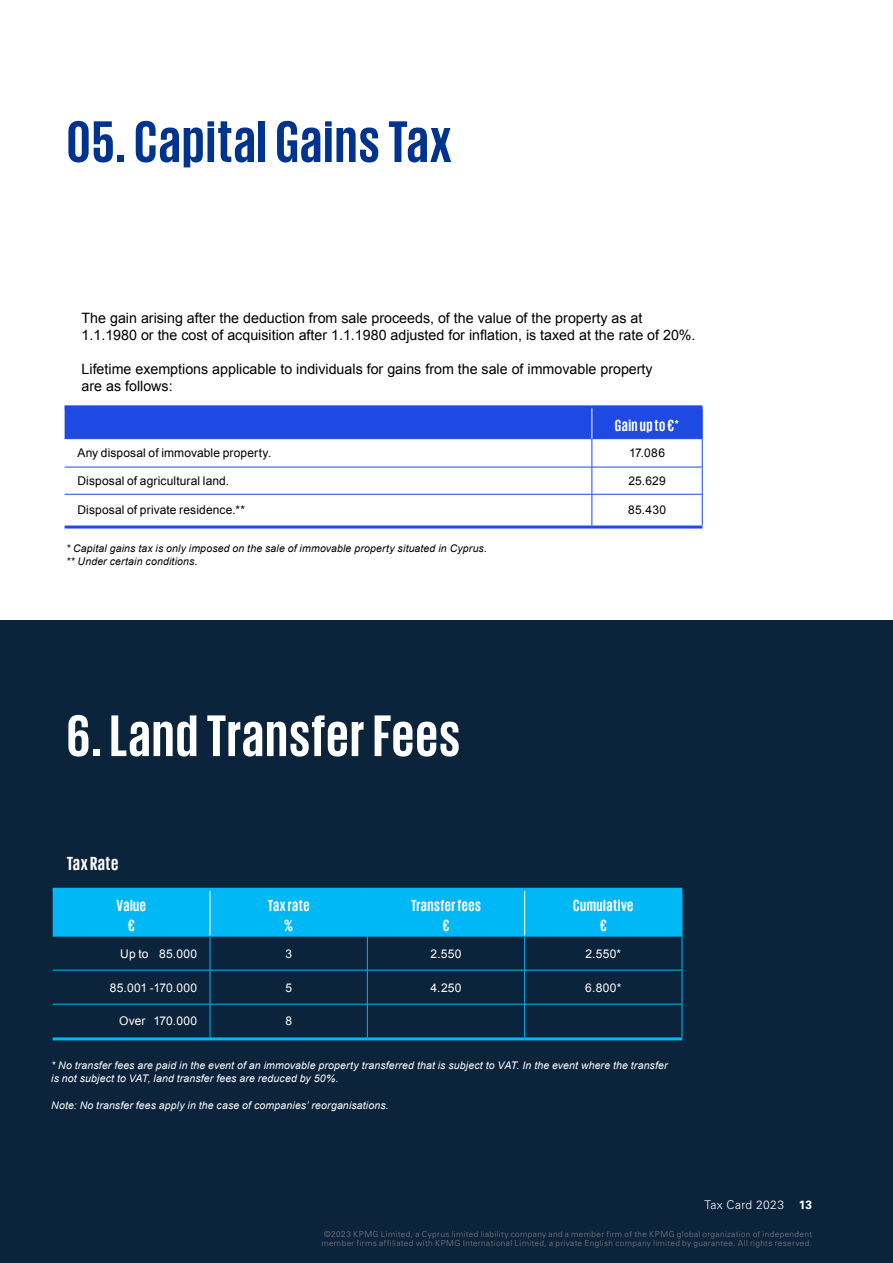
<style>
.page{position:relative;width:893px;height:1263px;background:#fff}
.page>*{position:absolute;margin:0;border:0;box-sizing:border-box;transform-origin:0 0}
.t1{font:700 60px "KPMG";letter-spacing:.025em;color:#00338d}
.t2{font:700 60px "KPMG";letter-spacing:.02em;color:#fff}
.t3{font:700 19.5px "KPMG";letter-spacing:.025em;color:#fff}
.t4{font:700 16.5px/19.8px "KPMG";letter-spacing:.03em;color:#fff;text-align:center}
.t5{font:14.25px/17.1px "Arial";color:#000}
.t6{font:12px "Arial";letter-spacing:.01em;color:#000}
.t7{font:12px "Arial";letter-spacing:.025em;color:#fff}
.t8{font:300 12px "Univers LT Std";letter-spacing:.03em;color:#fff}
.t9{font:italic 10.5px/13.5px "Arial";letter-spacing:.015em;color:#fff}
.t10{font:italic 10.5px/13.5px "Arial";letter-spacing:.015em;color:#000}
.t11{font:300 8.25px/9px "Univers LT Std";letter-spacing:.045em;color:#7c7c7c;text-align:center}
.s1{font-weight:700}
</style>
<div class="page">
<div style="left:0;top:621px;width:893px;height:642px;background:#0c233c"></div>
<hr style="left:592px;top:494px;width:1px;height:31px;background:#1e49e2">
<svg style="left:65px;top:407px;width:638px;height:87px"></svg>
<hr style="left:702px;top:494px;width:1px;height:31px;background:#1e49e2">
<hr style="left:65px;top:467px;width:527px;height:1px;background:#1e49e2">
<hr style="left:592px;top:467px;width:110px;height:1px;background:#1e49e2">
<hr style="left:65px;top:494px;width:527px;height:1px;background:#1e49e2">
<hr style="left:592px;top:494px;width:110px;height:1px;background:#1e49e2">
<hr style="left:65px;top:405px;width:527px;height:3px;background:#1e49e2">
<hr style="left:592px;top:405px;width:110px;height:3px;background:#1e49e2">
<hr style="left:702px;top:408px;width:1px;height:30px;background:#1e49e2">
<hr style="left:65px;top:438px;width:527px;height:1px;background:#1e49e2">
<hr style="left:592px;top:438px;width:110px;height:1px;background:#1e49e2">
<hr style="left:592px;top:408px;width:1px;height:30px;background:#fff">
<hr style="left:65px;top:525px;width:527px;height:3px;background:#1e49e2">
<hr style="left:592px;top:525px;width:110px;height:3px;background:#1e49e2">
<div style="left:53px;top:891px;width:629px;height:45px;background:#00b8f5"></div>
<hr style="left:210px;top:891px;width:1px;height:45px;background:#fff">
<hr style="left:524px;top:891px;width:1px;height:45px;background:#fff">
<hr style="left:53px;top:888px;width:157px;height:3px;background:#00b8f5">
<hr style="left:210px;top:888px;width:157px;height:3px;background:#00b8f5">
<hr style="left:367px;top:888px;width:158px;height:3px;background:#00b8f5">
<hr style="left:525px;top:888px;width:157px;height:3px;background:#00b8f5">
<hr style="left:682px;top:891px;width:1px;height:45px;background:#00b8f5">
<hr style="left:53px;top:936px;width:157px;height:1px;background:#00b8f5">
<hr style="left:210px;top:936px;width:157px;height:1px;background:#00b8f5">
<hr style="left:210px;top:936px;width:1px;height:34px;background:#00b8f5">
<hr style="left:367px;top:936px;width:158px;height:1px;background:#00b8f5">
<hr style="left:367px;top:936px;width:1px;height:34px;background:#00b8f5">
<hr style="left:525px;top:936px;width:157px;height:1px;background:#00b8f5">
<hr style="left:524px;top:936px;width:1px;height:34px;background:#00b8f5">
<hr style="left:682px;top:936px;width:1px;height:34px;background:#00b8f5">
<hr style="left:53px;top:970px;width:157px;height:1px;background:#00b8f5">
<hr style="left:210px;top:970px;width:157px;height:1px;background:#00b8f5">
<hr style="left:210px;top:970px;width:1px;height:34px;background:#00b8f5">
<hr style="left:367px;top:970px;width:158px;height:1px;background:#00b8f5">
<hr style="left:367px;top:970px;width:1px;height:34px;background:#00b8f5">
<hr style="left:525px;top:970px;width:157px;height:1px;background:#00b8f5">
<hr style="left:524px;top:970px;width:1px;height:34px;background:#00b8f5">
<hr style="left:682px;top:970px;width:1px;height:34px;background:#00b8f5">
<hr style="left:53px;top:1004px;width:157px;height:1px;background:#00b8f5">
<hr style="left:210px;top:1004px;width:157px;height:1px;background:#00b8f5">
<hr style="left:210px;top:1004px;width:1px;height:33px;background:#00b8f5">
<hr style="left:367px;top:1004px;width:158px;height:1px;background:#00b8f5">
<hr style="left:367px;top:1004px;width:1px;height:33px;background:#00b8f5">
<hr style="left:525px;top:1004px;width:157px;height:1px;background:#00b8f5">
<hr style="left:524px;top:1004px;width:1px;height:33px;background:#00b8f5">
<hr style="left:682px;top:1004px;width:1px;height:33px;background:#00b8f5">
<hr style="left:53px;top:1037px;width:157px;height:3px;background:#00b8f5">
<hr style="left:210px;top:1037px;width:157px;height:3px;background:#00b8f5">
<hr style="left:367px;top:1037px;width:158px;height:3px;background:#00b8f5">
<hr style="left:525px;top:1037px;width:157px;height:3px;background:#00b8f5">
<h1 class="t1" style="left:67px;top:112px;width:386px">05. Capital Gains Tax</h1>
<p class="t5" style="left:82px;top:309px;width:615px">The gain arising after the deduction from sale proceeds, of the value of the property as at<br>1.1.1980 or the cost of acquisition after 1.1.1980 adjusted for inflation, is taxed at the rate of 20%.</p>
<p class="t5" style="left:82px;top:361px;width:573px">Lifetime exemptions applicable to individuals for gains from the sale of immovable property are as follows:</p>
<p class="t4" style="left:615px;top:415px;width:66px">Gain up to €*</p>
<p class="t6" style="left:77px;top:445px;width:196px">Any disposal of immovable property.</p>
<p class="t6" style="left:629px;top:445px;width:37px">17.086</p>
<p class="t6" style="left:77px;top:473px;width:153px">Disposal of agricultural land.</p>
<p class="t6" style="left:628px;top:473px;width:39px">25.629</p>
<p class="t6" style="left:77px;top:502px;width:169px">Disposal of private residence.**</p>
<p class="t6" style="left:628px;top:502px;width:39px">85.430</p>
<p class="t10" style="left:66px;top:541px;width:422px">* Capital gains tax is only imposed on the sale of immovable property situated in Cyprus. ** Under certain conditions.</p>
<h1 class="t2" style="left:67px;top:706px;width:395px">6. Land Transfer Fees</h1>
<h2 class="t3" style="left:67px;top:853px;width:53px">Tax Rate</h2>
<p class="t4" style="left:117px;top:895px;width:31px">Value €</p>
<p class="t4" style="left:268px;top:895px;width:43px">Tax rate %</p>
<p class="t4" style="left:411px;top:895px;width:71px">Transfer fees €</p>
<p class="t4" style="left:573px;top:895px;width:62px">Cumulative €</p>
<p class="t7" style="left:120px;top:945px;width:78px">Up to 85.000</p>
<p class="t7" style="left:285px;top:945px;width:8px">3</p>
<p class="t7" style="left:430px;top:945px;width:32px">2.550</p>
<p class="t7" style="left:585px;top:945px;width:37px">2.550*</p>
<p class="t7" style="left:110px;top:979px;width:89px">85.001 -170.000</p>
<p class="t7" style="left:285px;top:979px;width:8px">5</p>
<p class="t7" style="left:431px;top:979px;width:32px">4.250</p>
<p class="t7" style="left:585px;top:979px;width:38px">6.800*</p>
<p class="t7" style="left:119px;top:1013px;width:80px">Over 170.000</p>
<p class="t7" style="left:285px;top:1013px;width:8px">8</p>
<p class="t9" style="left:51px;top:1058px;width:618px">* No transfer fees are paid in the event of an immovable property transferred that is subject to VAT. In the event where the transfer is not subject to VAT, land transfer fees are reduced by 50%.</p>
<p class="t9" style="left:51px;top:1099px;width:339px">Note: No transfer fees apply in the case of companies’ reorganisations.</p>
<p class="t8" style="left:704px;top:1197px;width:109px">Tax Card 2023 <span class="s1">13</span></p>
<p class="t11" style="left:321px;top:1229px;width:492px">©2023 KPMG Limited, a Cyprus limited liability company and a member firm of the KPMG global organization of independent member firms affiliated with KPMG International Limited, a private English company limited by guarantee. All rights reserved.</p>
</div>
